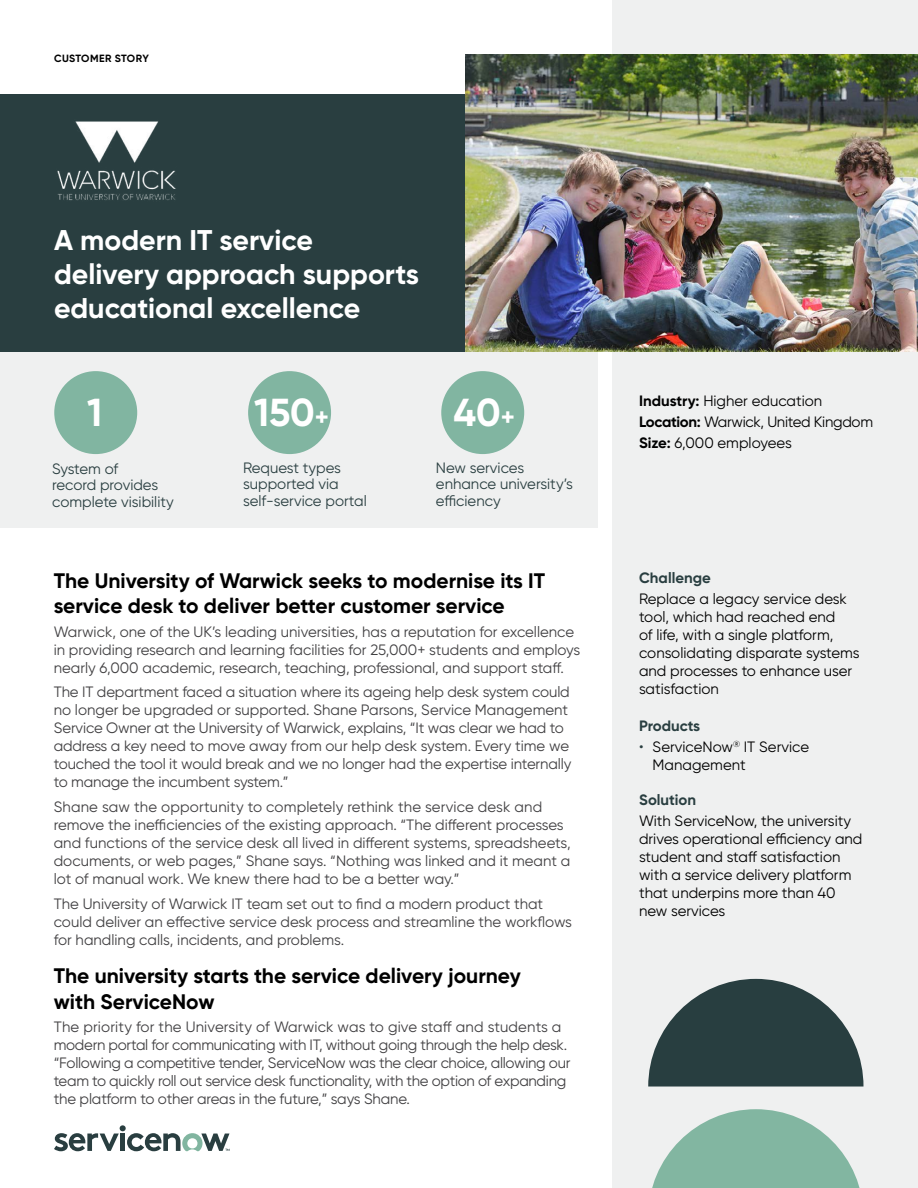
<style>
.page{position:relative;width:918px;height:1188px;background:#fff}
.page>*{position:absolute;margin:0;border:0;box-sizing:border-box;transform-origin:0 0}
.t1{font:700 39px "Gilroy";color:#fff}
.t2{font:700 28.5px/34.2px "Gilroy";color:#fff}
.t3{font:700 21px/25.2px "Gilroy";color:#000}
.t4{font:15px/18px "Gilroy";letter-spacing:-.01em;color:#414042}
.t5{font:15px/18px "Gilroy";color:#000}
.t6{font:15px/16.5px "Gilroy";color:#293e40}
.t7{font:700 15px "Gilroy";color:#293e40}
.t8{font:700 10.5px "Gilroy";letter-spacing:.035em;color:#000}
.s1{font-size:25.5px}
.s2{font-weight:700}
.s3{color:#293e40}
</style>
<div class="page">
<div style="left:0;top:346px;width:598px;height:182px;background:#eff0f0"></div>
<div style="left:54px;top:371px;width:83px;height:83px;background:#81b5a1;border-radius:50%"></div>
<div style="left:248px;top:371px;width:83px;height:83px;background:#81b5a1;border-radius:50%"></div>
<div style="left:441px;top:371px;width:83px;height:83px;background:#81b5a1;border-radius:50%"></div>
<div style="left:612px;top:0;width:306px;height:1188px;background:#eff0f0"></div>
<svg style="left:648px;top:979px;width:216px;height:108px"></svg>
<svg style="left:652px;top:1109px;width:208px;height:79px"></svg>
<div style="left:0;top:94px;width:918px;height:258px;background:#293e40"></div>
<svg style="left:54px;top:1125px;width:176px;height:26px"></svg>
<img style="left:57px;top:121px;width:119px;height:80px">
<img style="left:465px;top:54px;width:453px;height:298px">
<p class="t8" style="left:54px;top:52px;width:96px">CUSTOMER STORY</p>
<h2 class="t2" style="left:54px;top:223px;width:367px">A modern IT service delivery approach supports educational excellence</h2>
<h1 class="t1" style="left:87px;top:388px;width:17px">1</h1>
<h1 class="t1" style="left:254px;top:388px;width:76px">150<span class="s1">+</span></h1>
<h1 class="t1" style="left:454px;top:388px;width:63px">40<span class="s1">+</span></h1>
<p class="t6" style="left:52px;top:460px;width:123px">System of<br>record provides complete visibility</p>
<p class="t6" style="left:243px;top:459px;width:125px">Request types supported via self-service portal</p>
<p class="t6" style="left:436px;top:459px;width:138px">New services enhance university’s efficiency</p>
<h3 class="t3" style="left:54px;top:568px;width:493px">The University of Warwick seeks to modernise its IT service desk to deliver better customer service</h3>
<p class="t4" style="left:54px;top:622px;width:528px">Warwick, one of the UK’s leading universities, has a reputation for excellence in providing research and learning facilities for 25,000+ students and employs nearly 6,000 academic, research, teaching, professional, and support staff.</p>
<p class="t4" style="left:54px;top:683px;width:519px">The IT department faced a situation where its ageing help desk system could no longer be upgraded or supported. Shane Parsons, Service Management Service Owner at the University of Warwick, explains, “It was clear we had to address a key need to move away from our help desk system. Every time we touched the tool it would break and we no longer had the expertise internally to manage the incumbent system.”</p>
<p class="t4" style="left:54px;top:798px;width:518px">Shane saw the opportunity to completely rethink the service desk and remove the inefficiencies of the existing approach. “The different processes and functions of the service desk all lived in different systems, spreadsheets, documents, or web pages,” Shane says. “Nothing was linked and it meant a lot of manual work. We knew there had to be a better way.”</p>
<p class="t4" style="left:54px;top:894px;width:520px">The University of Warwick IT team set out to find a modern product that could deliver an effective service desk process and streamline the workflows for handling calls, incidents, and problems.</p>
<h3 class="t3" style="left:54px;top:963px;width:468px">The university starts the service delivery journey with ServiceNow</h3>
<p class="t4" style="left:54px;top:1018px;width:518px">The priority for the University of Warwick was to give staff and students a modern portal for communicating with IT, without going through the help desk. “Following a competitive tender, ServiceNow was the clear choice, allowing our team to quickly roll out service desk functionality, with the option of expanding the platform to other areas in the future,” says Shane.</p>
<p class="t5" style="left:639px;top:390px;width:236px;line-height:21px"><span class="s2">Industry:</span> Higher education<br><span class="s2">Location:</span> Warwick, United Kingdom<br><span class="s2">Size:</span> 6,000 employees</p>
<p class="t7" style="left:639px;top:569px;width:73px">Challenge</p>
<p class="t5" style="left:639px;top:590px;width:222px">Replace a legacy service desk tool, which had reached end<br>of life, with a single platform, consolidating disparate systems and processes to enhance user satisfaction</p>
<p class="t7" style="left:639px;top:716px;width:63px">Products</p>
<p class="t5" style="left:653px;top:737px;width:158px;text-indent:-13px"><span class="s3">•</span> ServiceNow<sup>®</sup> IT Service<br>Management</p>
<p class="t7" style="left:639px;top:790px;width:59px">Solution</p>
<p class="t5" style="left:639px;top:811px;width:225px">With ServiceNow, the university drives operational efficiency and student and staff satisfaction with a service delivery platform that underpins more than 40 new services</p>
</div>
